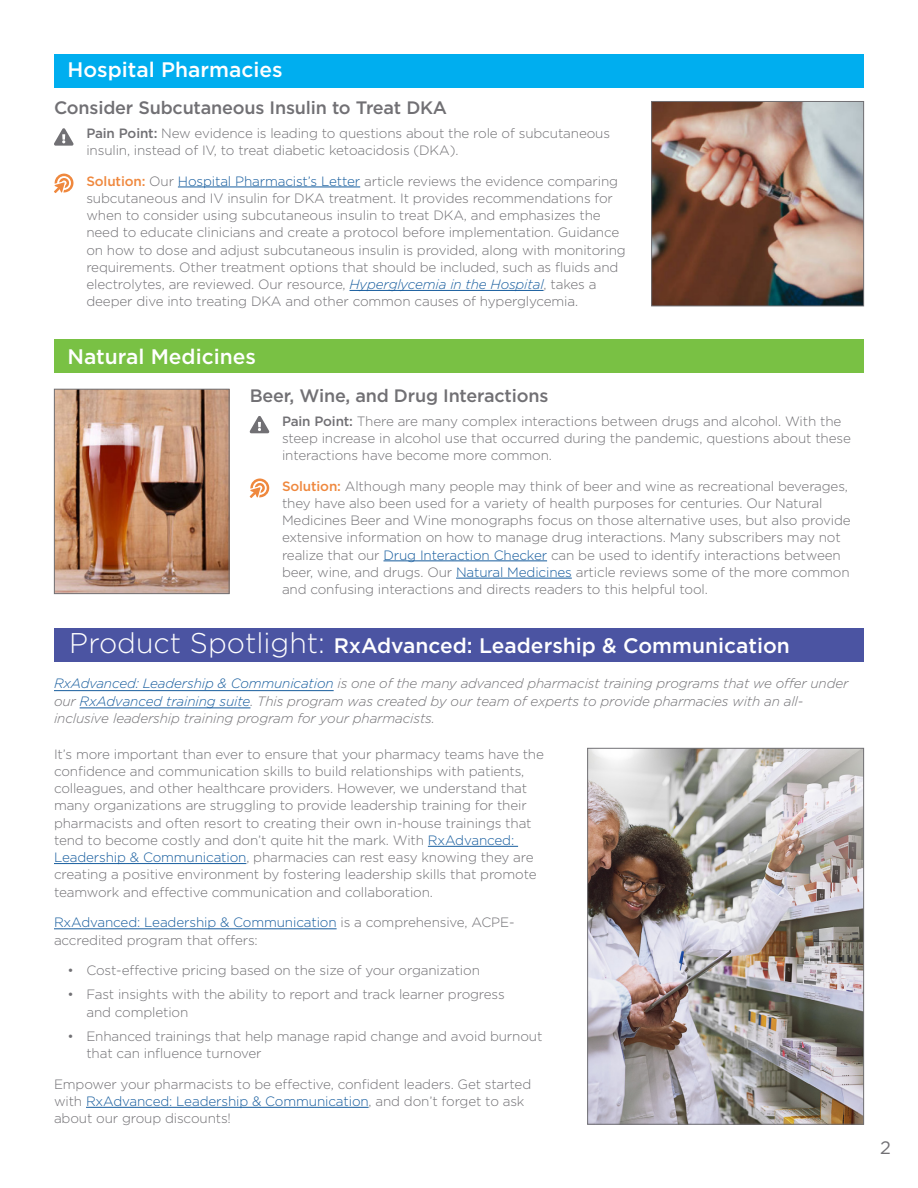
<style>
.page{position:relative;width:918px;height:1188px;background:#fff}
.page>*{position:absolute;margin:0;border:0;box-sizing:border-box;transform-origin:0 0}
.t1{font:500 21px "Gotham";color:#fff}
.Content{font:500 18px "Gotham";letter-spacing:-.01em;color:#717074}
.t2{font:18px "Gotham";color:#717074}
.Content-2{font:300 13.5px/17.2px "Gotham";letter-spacing:-.01em;color:#717074}
.Content-3{font:italic 300 13.5px/17.2px "Gotham";letter-spacing:-.01em;color:#717074}
.s1{font-weight:500}
.s2{font-weight:500;color:#ef883e}
.s3{color:#175d9e}
.s4{font-style:italic;color:#175d9e}
.s5{font-weight:300;font-size:28.5px}
</style>
<div class="page">
<hr style="left:178px;top:187px;width:182px;height:1px;background:#175d9e">
<hr style="left:350px;top:290px;width:194px;height:1px;background:#175d9e">
<hr style="left:384px;top:561px;width:163px;height:1px;background:#175d9e">
<hr style="left:456px;top:578px;width:116px;height:1px;background:#175d9e">
<svg style="left:54px;top:128px;width:20px;height:18px"></svg>
<svg style="left:54px;top:174px;width:20px;height:19px"></svg>
<svg style="left:250px;top:416px;width:19px;height:17px"></svg>
<svg style="left:250px;top:479px;width:19px;height:19px"></svg>
<div style="left:54px;top:628px;width:810px;height:34px;background:#4b54a2"></div>
<div style="left:54px;top:339px;width:810px;height:34px;background:#79c144"></div>
<img style="left:589px;top:750px;width:273px;height:373px">
<div style="left:587px;top:748px;width:277px;height:377px;border:1px solid #717074"></div>
<img style="left:56px;top:391px;width:172px;height:201px">
<div style="left:54px;top:389px;width:176px;height:205px;border:1px solid #717074"></div>
<img style="left:653px;top:103px;width:209px;height:201px">
<div style="left:651px;top:101px;width:213px;height:205px;border:1px solid #717074"></div>
<div style="left:54px;top:54px;width:810px;height:34px;background:#00aeef"></div>
<hr style="left:428px;top:846px;width:90px;height:1px;background:#175d9e">
<hr style="left:54px;top:863px;width:192px;height:1px;background:#175d9e">
<hr style="left:54px;top:928px;width:283px;height:1px;background:#175d9e">
<hr style="left:86px;top:1107px;width:283px;height:1px;background:#175d9e">
<hr style="left:54px;top:690px;width:280px;height:1px;background:#175d9e">
<hr style="left:80px;top:708px;width:170px;height:1px;background:#175d9e">
<p class="t1" style="left:68px;top:56px;width:217px">Hospital Pharmacies</p>
<p class="Content" style="left:54px;top:96px;width:395px">Consider Subcutaneous Insulin to Treat DKA</p>
<p class="Content-2" style="left:86px;top:124px;width:525px"><span class="s1">Pain Point:</span> New evidence is leading to questions about the role of subcutaneous insulin, instead of IV, to treat diabetic ketoacidosis (DKA).</p>
<p class="Content-2" style="left:86px;top:172px;width:541px"><span class="s2">Solution:</span> Our <span class="s3">Hospital Pharmacist’s Letter</span> article reviews the evidence comparing subcutaneous and IV insulin for DKA treatment. It provides recommendations for when to consider using subcutaneous insulin to treat DKA, and emphasizes the need to educate clinicians and create a protocol before implementation. Guidance on how to dose and adjust subcutaneous insulin is provided, along with monitoring requirements. Other treatment options that should be included, such as fluids and electrolytes, are reviewed. Our resource, <span class="s4">Hyperglycemia in the Hospital</span>, takes a deeper dive into treating DKA and other common causes of hyperglycemia.</p>
<p class="t1" style="left:68px;top:343px;width:190px">Natural Medicines</p>
<p class="Content" style="left:250px;top:384px;width:300px">Beer, Wine, and Drug Interactions</p>
<p class="Content-2" style="left:282px;top:412px;width:570px"><span class="s1">Pain Point:</span> There are many complex interactions between drugs and alcohol. With the steep increase in alcohol use that occurred during the pandemic, questions about these interactions have become more common.</p>
<p class="Content-2" style="left:282px;top:477px;width:570px"><span class="s2">Solution:</span> Although many people may think of beer and wine as recreational beverages, they have also been used for a variety of health purposes for centuries. Our Natural Medicines Beer and Wine monographs focus on those alternative uses, but also provide extensive information on how to manage drug interactions. Many subscribers may not realize that our <span class="s3">Drug Interaction Checker</span> can be used to identify interactions between beer, wine, and drugs. Our <span class="s3">Natural Medicines</span> article reviews some of the more common and confusing interactions and directs readers to this helpful tool.</p>
<p class="t1" style="left:69px;top:632px;width:722px"><span class="s5">Product Spotlight:</span> RxAdvanced: Leadership &amp; Communication</p>
<p class="Content-3" style="left:54px;top:675px;width:796px"><span class="s3">RxAdvanced: Leadership &amp; Communication</span> is one of the many advanced pharmacist training programs that we offer under our <span class="s3">RxAdvanced training suite</span>. This program was created by our team of experts to provide pharmacies with an all&shy;inclusive leadership training program for your pharmacists.</p>
<p class="Content-2" style="left:54px;top:745px;width:491px">It’s more important than ever to ensure that your pharmacy teams have the confidence and communication skills to build relationships with patients, colleagues, and other healthcare providers. However, we understand that many organizations are struggling to provide leadership training for their pharmacists and often resort to creating their own in-house trainings that tend to become costly and don’t quite hit the mark. With <span class="s3">RxAdvanced:<br>Leadership &amp; Communication</span>, pharmacies can rest easy knowing they are creating a positive environment by fostering leadership skills that promote teamwork and effective communication and collaboration.</p>
<p class="Content-2" style="left:54px;top:914px;width:462px"><span class="s3">RxAdvanced: Leadership &amp; Communication</span> is a comprehensive, ACPE&shy;accredited program that offers:</p>
<p class="Content-2" style="left:68px;top:962px;width:414px">• Cost-effective pricing based on the size of your organization</p>
<p class="Content-2" style="left:86px;top:986px;width:420px;text-indent:-19px">• Fast insights with the ability to report and track learner progress and completion</p>
<p class="Content-2" style="left:86px;top:1027px;width:458px;text-indent:-19px">• Enhanced trainings that help manage rapid change and avoid burnout that can influence turnover</p>
<p class="Content-2" style="left:54px;top:1075px;width:479px">Empower your pharmacists to be effective, confident leaders. Get started with <span class="s3">RxAdvanced: Leadership &amp; Communication</span>, and don’t forget to ask about our group discounts!</p>
<h2 class="t2" style="left:880px;top:1136px;width:12px">2</h2>
</div>
